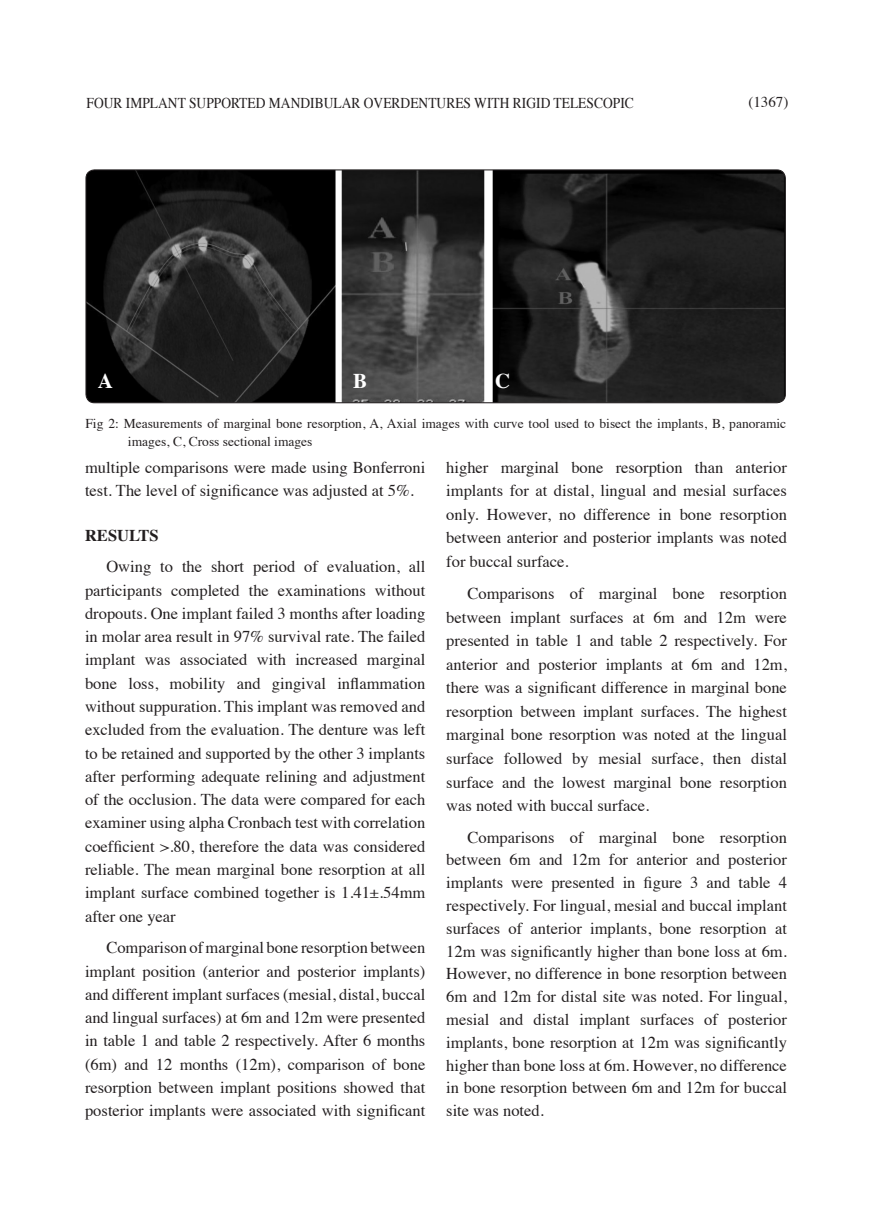
<style>
.page{position:relative;width:872px;height:1212px;background:#fff}
.page>*{position:absolute;margin:0;border:0;box-sizing:border-box;transform-origin:0 0}
.t1{font:700 21px "Times";color:#fff}
.t2{font:16.5px/23.2px "Times";color:#231f20;text-align:justify}
.introductions{font:700 16.5px "Times";color:#231f20}
.t3{font:15px "Times";color:#231f20;scale:.9 1}
.t4{font:15px "Times";color:#231f20}
.fig{font:13.5px/18px "Times";color:#231f20}
</style>
<div class="page">
<img style="left:86px;top:171px;width:699px;height:232px">
<div style="left:85px;top:169px;width:701px;height:234px;border:1px solid #231f20;border-radius:9px"></div>
<p class="t3" style="left:86px;top:89px;width:609px">FOUR IMPLANT SUPPORTED MANDIBULAR OVERDENTURES WITH RIGID TELESCOPIC</p>
<p class="t4" style="left:748px;top:88px;width:41px">(1367)</p>
<p class="t1" style="left:98px;top:361px;width:17px">A</p>
<p class="t1" style="left:353px;top:361px;width:16px">B</p>
<p class="t1" style="left:495px;top:361px;width:17px">C</p>
<p class="fig" style="left:128px;top:414px;width:660px;text-indent:-43px">Fig 2: Measurements of marginal bone resorption, A, Axial images with curve tool used to bisect the implants, B, panoramic images, C, Cross sectional images</p>
<p class="t2" style="left:85px;top:454px;width:342px">multiple comparisons were made using Bonferroni test. The level of significance was adjusted at 5%.</p>
<p class="introductions" style="left:85px;top:519px;width:75px">RESULTS</p>
<p class="t2" style="left:85px;top:554px;width:342px;text-indent:21px">Owing to the short period of evaluation, all participants completed the examinations without dropouts. One implant failed 3 months after loading in molar area result in 97% survival rate. The failed implant was associated with increased marginal bone loss, mobility and gingival inflammation without suppuration. This implant was removed and excluded from the evaluation. The denture was left to be retained and supported by the other 3 implants after performing adequate relining and adjustment of the occlusion. The data were compared for each examiner using alpha Cronbach test with correlation coefficient &gt;.80, therefore the data was considered reliable. The mean marginal bone resorption at all implant surface combined together is 1.41±.54mm after one year</p>
<p class="t2" style="left:85px;top:935px;width:342px;text-indent:21px">Comparison ofmarginal bone resorption between implant position (anterior and posterior implants) and different implant surfaces (mesial, distal, buccal and lingual surfaces) at 6m and 12m were presented in table 1 and table 2 respectively. After 6 months (6m) and 12 months (12m), comparison of bone resorption between implant positions showed that posterior implants were associated with significant</p>
<p class="t2" style="left:446px;top:454px;width:342px">higher marginal bone resorption than anterior implants for at distal, lingual and mesial surfaces only. However, no difference in bone resorption between anterior and posterior implants was noted for buccal surface.</p>
<p class="t2" style="left:446px;top:580px;width:342px;text-indent:21px">Comparisons of marginal bone resorption between implant surfaces at 6m and 12m were presented in table 1 and table 2 respectively. For anterior and posterior implants at 6m and 12m, there was a significant difference in marginal bone resorption between implant surfaces. The highest marginal bone resorption was noted at the lingual surface followed by mesial surface, then distal surface and the lowest marginal bone resorption was noted with buccal surface.</p>
<p class="t2" style="left:446px;top:824px;width:342px;line-height:22.8px;text-indent:21px">Comparisons of marginal bone resorption between 6m and 12m for anterior and posterior implants were presented in figure 3 and table 4 respectively. For lingual, mesial and buccal implant surfaces of anterior implants, bone resorption at 12m was significantly higher than bone loss at 6m.<br>However, no difference in bone resorption between 6m and 12m for distal site was noted. For lingual, mesial and distal implant surfaces of posterior implants, bone resorption at 12m was significantly higher than bone loss at 6m. However, no difference in bone resorption between 6m and 12m for buccal site was noted.</p>
</div>
